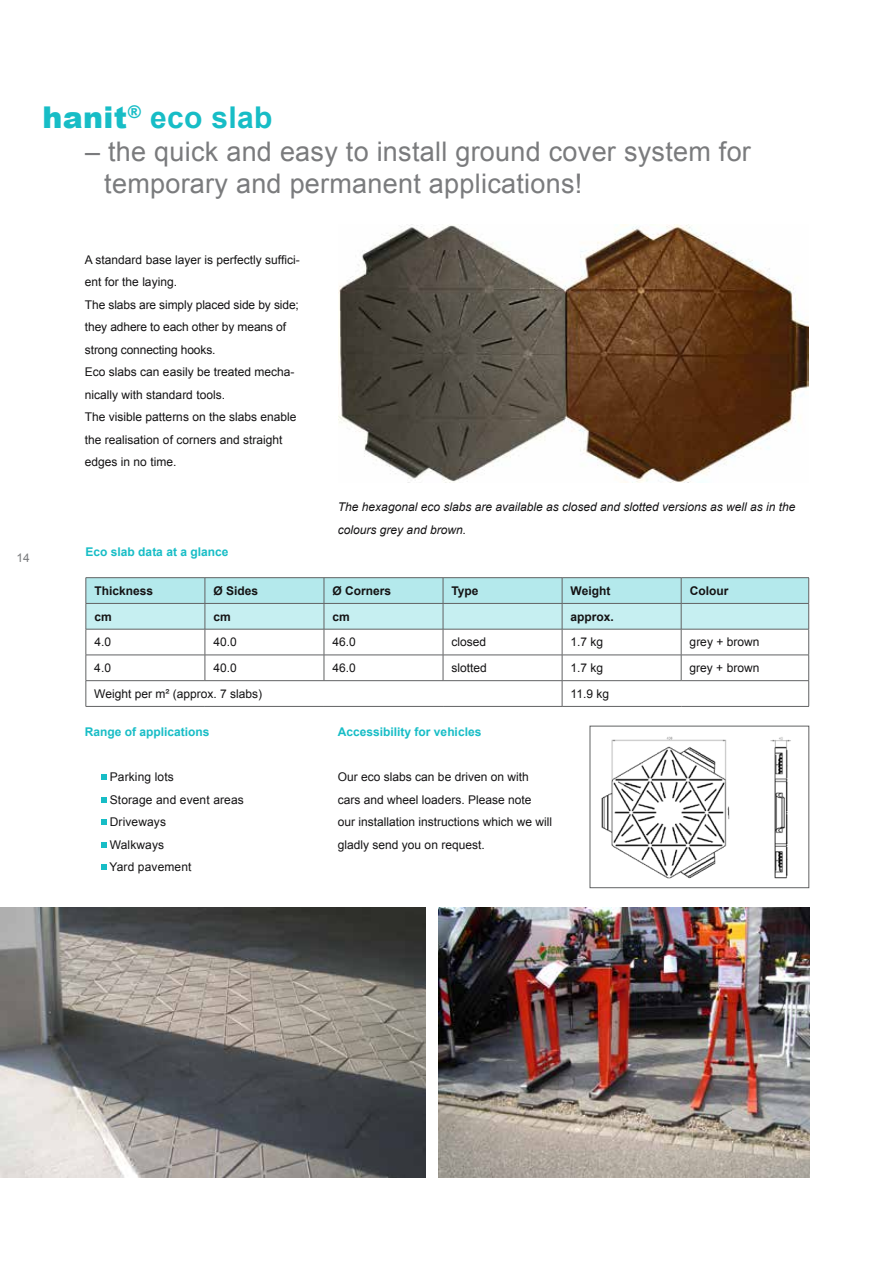
<style>
.page{position:relative;width:893px;height:1263px;background:#fff}
.page>*{position:absolute;margin:0;border:0;box-sizing:border-box;transform-origin:0 0}
.t1{font:700 30px "Arial";letter-spacing:.01em;color:#17bdc6}
.t2{font:27px/32.4px "Arial";letter-spacing:.01em;color:#7a7b7d}
.t3{font:12px/22.5px "Arial";color:#141314}
.t4{font:italic 12px/22.5px "Arial";color:#141314}
.t5{font:700 12px "Arial";color:#17bdc6}
.t6{font:700 12px "Arial";color:#141314}
.t7{font:12px "Arial";color:#7a7b7d}
.s1{font-weight:900}
</style>
<div class="page">
<svg style="left:101px;top:775px;width:5px;height:5px"></svg>
<svg style="left:101px;top:797px;width:5px;height:5px"></svg>
<svg style="left:101px;top:820px;width:5px;height:5px"></svg>
<svg style="left:101px;top:842px;width:5px;height:5px"></svg>
<svg style="left:101px;top:865px;width:5px;height:5px"></svg>
<img style="left:439px;top:908px;width:370px;height:270px">
<img style="left:1px;top:908px;width:425px;height:270px">
<img style="left:338px;top:225px;width:470px;height:258px">
<img style="left:601px;top:736px;width:190px;height:143px">
<div style="left:590px;top:726px;width:219px;height:162px;border:1px solid #616263"></div>
<hr style="left:86px;top:577px;width:119px;height:1px;background:#616263">
<hr style="left:205px;top:577px;width:119px;height:1px;background:#616263">
<hr style="left:324px;top:577px;width:119px;height:1px;background:#616263">
<hr style="left:443px;top:577px;width:119px;height:1px;background:#616263">
<hr style="left:562px;top:577px;width:119px;height:1px;background:#616263">
<hr style="left:681px;top:577px;width:128px;height:1px;background:#616263">
<svg style="left:86px;top:578px;width:723px;height:128px"></svg>
<hr style="left:86px;top:706px;width:119px;height:1px;background:#616263">
<hr style="left:205px;top:706px;width:119px;height:1px;background:#616263">
<hr style="left:324px;top:706px;width:119px;height:1px;background:#616263">
<hr style="left:443px;top:706px;width:119px;height:1px;background:#616263">
<hr style="left:562px;top:706px;width:119px;height:1px;background:#616263">
<hr style="left:681px;top:706px;width:128px;height:1px;background:#616263">
<h1 class="t1" style="left:43px;top:98px;width:231px"><span class="s1">hanit</span><sup>®</sup> eco slab</h1>
<h2 class="t2" style="left:104px;top:135px;width:648px;text-indent:-19px">– the quick and easy to install ground cover system for temporary and permanent applications!</h2>
<p class="t7" style="left:16px;top:549px;width:15px">14</p>
<p class="t3" style="left:85px;top:248px;width:216px">A standard base layer is perfectly suffici&shy;ent for the laying.<br>The slabs are simply placed side by side; they adhere to each other by means of strong connecting hooks.<br>Eco slabs can easily be treated mecha&shy;nically with standard tools.<br>The visible patterns on the slabs enable the realisation of corners and straight edges in no time.</p>
<p class="t5" style="left:86px;top:544px;width:144px">Eco slab data at a glance</p>
<p class="t4" style="left:338px;top:496px;width:459px">The hexagonal eco slabs are available as closed and slotted versions as well as in the colours grey and brown.</p>
<p class="t6" style="left:94px;top:583px;width:60px">Thickness</p>
<p class="t6" style="left:213px;top:583px;width:46px">Ø Sides</p>
<p class="t6" style="left:332px;top:583px;width:60px">Ø Corners</p>
<p class="t6" style="left:452px;top:583px;width:29px">Type</p>
<p class="t6" style="left:571px;top:583px;width:41px">Weight</p>
<p class="t6" style="left:690px;top:583px;width:40px">Colour</p>
<p class="t6" style="left:94px;top:608px;width:19px">cm</p>
<p class="t6" style="left:213px;top:608px;width:19px">cm</p>
<p class="t6" style="left:332px;top:608px;width:19px">cm</p>
<p class="t6" style="left:571px;top:608px;width:45px">approx.</p>
<p class="t3" style="left:94px;top:631px;width:18px">4.0</p>
<p class="t3" style="left:213px;top:631px;width:25px">40.0</p>
<p class="t3" style="left:332px;top:631px;width:25px">46.0</p>
<p class="t3" style="left:451px;top:631px;width:36px">closed</p>
<p class="t3" style="left:571px;top:631px;width:34px">1.7 kg</p>
<p class="t3" style="left:690px;top:631px;width:71px">grey + brown</p>
<p class="t3" style="left:94px;top:657px;width:18px">4.0</p>
<p class="t3" style="left:213px;top:657px;width:25px">40.0</p>
<p class="t3" style="left:332px;top:657px;width:25px">46.0</p>
<p class="t3" style="left:451px;top:657px;width:37px">slotted</p>
<p class="t3" style="left:571px;top:657px;width:34px">1.7 kg</p>
<p class="t3" style="left:690px;top:657px;width:71px">grey + brown</p>
<p class="t3" style="left:94px;top:682px;width:169px">Weight per m² (approx. 7 slabs)</p>
<p class="t3" style="left:571px;top:682px;width:40px">11.9 kg</p>
<p class="t5" style="left:85px;top:724px;width:126px">Range of applications</p>
<p class="t3" style="left:110px;top:766px;width:136px">Parking lots<br>Storage and event areas<br>Driveways<br>Walkways<br>Yard pavement</p>
<p class="t5" style="left:338px;top:724px;width:145px">Accessibility for vehicles</p>
<p class="t3" style="left:338px;top:766px;width:216px">Our eco slabs can be driven on with cars and wheel loaders. Please note<br>our installation instructions which we will gladly send you on request.</p>
</div>
